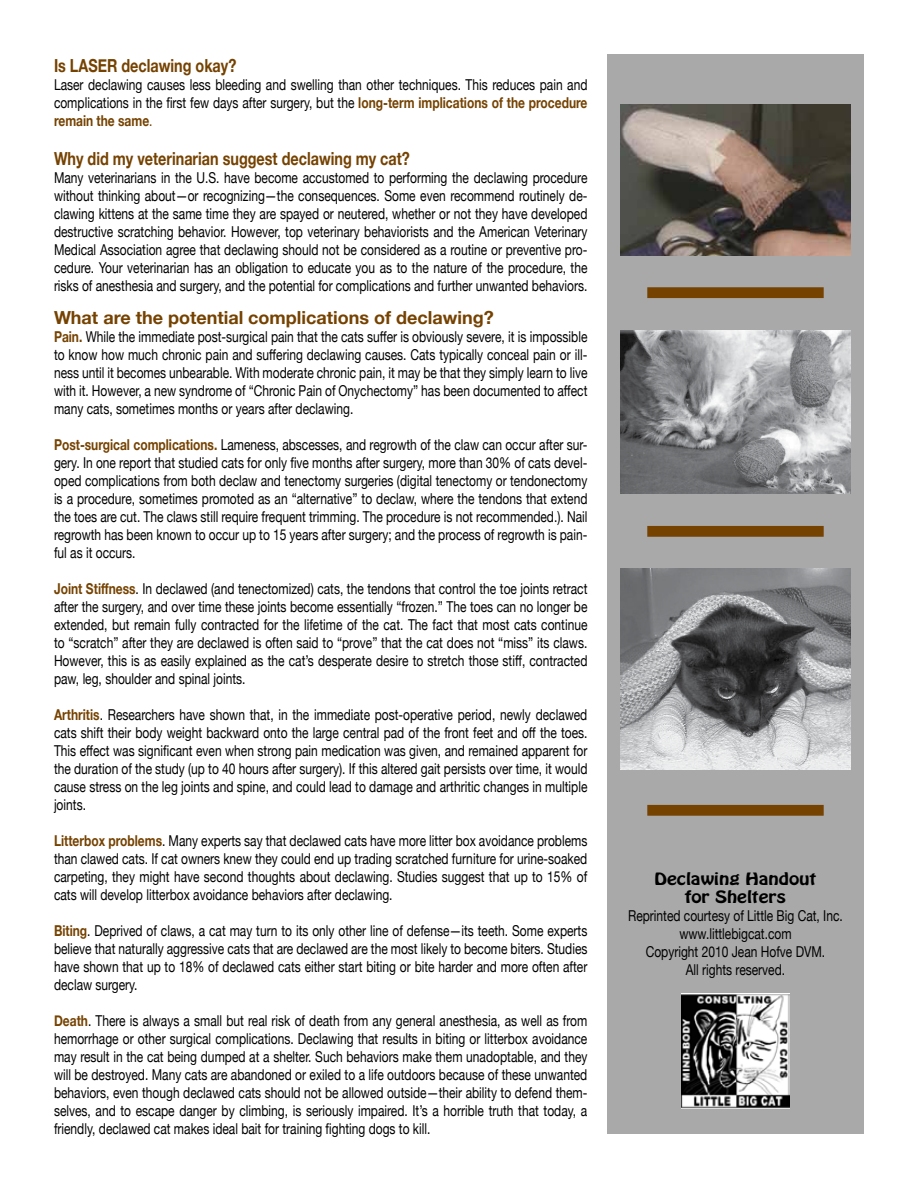
<style>
.page{position:relative;width:918px;height:1188px;background:#fff}
.page>*{position:absolute;margin:0;border:0;box-sizing:border-box;transform-origin:0 0}
.t1{font:700 18px "Helvetica Neue";color:#754200;scale:.8 1}
.t2{font:700 18px "Helvetica Neue";color:#754200}
.t3{font:15px/18px "Helvetica Neue";color:#000;text-align:justify;scale:.8 1}
.t4{font:15px/18px "Hobo Std";color:#000;text-align:center;scale:1.25 1}
.s1{font-weight:700;color:#754200}
.s2{color:#754200}
</style>
<div class="page">
<div style="left:608px;top:55px;width:255px;height:1078px;background:#a9a9a9"></div>
<img style="left:620px;top:569px;width:231px;height:200px">
<img style="left:620px;top:105px;width:230px;height:150px">
<img style="left:681px;top:994px;width:109px;height:115px">
<img style="left:620px;top:330px;width:231px;height:164px">
<div style="left:647px;top:287px;width:177px;height:11px;background:#754200;border:2px solid #754200"></div>
<div style="left:647px;top:526px;width:177px;height:11px;background:#754200;border:2px solid #754200"></div>
<div style="left:647px;top:805px;width:177px;height:11px;background:#754200;border:2px solid #754200"></div>
<p class="t1" style="left:54px;top:49px;width:229px">Is LASER declawing okay?</p>
<p class="t3" style="left:54px;top:74px;width:668px">Laser declawing causes less bleeding and swelling than other techniques. This reduces pain and complications in the first few days after surgery, but the <span class="s1">long-term implications of the procedure remain the same</span><span class="s2">.</span></p>
<p class="t1" style="left:54px;top:142px;width:446px">Why did my veterinarian suggest declawing my cat?</p>
<p class="t3" style="left:54px;top:168px;width:668px">Many veterinarians in the U.S. have become accustomed to performing the declawing procedure without thinking about—or recognizing—the consequences. Some even recommend routinely de&shy;clawing kittens at the same time they are spayed or neutered, whether or not they have developed destructive scratching behavior. However, top veterinary behaviorists and the American Veterinary Medical Association agree that declawing should not be considered as a routine or preventive pro&shy;cedure. Your veterinarian has an obligation to educate you as to the nature of the procedure, the risks of anesthesia and surgery, and the potential for complications and further unwanted behaviors.</p>
<p class="t2" style="left:54px;top:301px;width:441px">What are the potential complications of declawing?</p>
<p class="t3" style="left:54px;top:326px;width:668px"><span class="s1">Pain.</span> While the immediate post-surgical pain that the cats suffer is obviously severe, it is impossible to know how much chronic pain and suffering declawing causes. Cats typically conceal pain or ill&shy;ness until it becomes unbearable. With moderate chronic pain, it may be that they simply learn to live with it. However, a new syndrome of “Chronic Pain of Onychectomy” has been documented to affect many cats, sometimes months or years after declawing.</p>
<p class="t3" style="left:54px;top:434px;width:668px"><span class="s1">Post-surgical complications.</span> Lameness, abscesses, and regrowth of the claw can occur after sur&shy;gery. In one report that studied cats for only five months after surgery, more than 30% of cats devel&shy;oped complications from both declaw and tenectomy surgeries (digital tenectomy or tendonectomy is a procedure, sometimes promoted as an “alternative” to declaw, where the tendons that extend the toes are cut. The claws still require frequent trimming. The procedure is not recommended.). Nail regrowth has been known to occur up to 15 years after surgery; and the process of regrowth is pain&shy;ful as it occurs.</p>
<p class="t3" style="left:54px;top:578px;width:668px"><span class="s1">Joint Stiffness</span>. In declawed (and tenectomized) cats, the tendons that control the toe joints retract after the surgery, and over time these joints become essentially “frozen.” The toes can no longer be extended, but remain fully contracted for the lifetime of the cat. The fact that most cats continue to “scratch” after they are declawed is often said to “prove” that the cat does not “miss” its claws.<br>However, this is as easily explained as the cat’s desperate desire to stretch those stiff, contracted paw, leg, shoulder and spinal joints.</p>
<p class="t3" style="left:54px;top:704px;width:668px"><span class="s1">Arthritis</span>. Researchers have shown that, in the immediate post-operative period, newly declawed cats shift their body weight backward onto the large central pad of the front feet and off the toes.<br>This effect was significant even when strong pain medication was given, and remained apparent for the duration of the study (up to 40 hours after surgery). If this altered gait persists over time, it would cause stress on the leg joints and spine, and could lead to damage and arthritic changes in multiple joints.</p>
<p class="t3" style="left:54px;top:830px;width:668px"><span class="s1">Litterbox problems</span>. Many experts say that declawed cats have more litter box avoidance problems than clawed cats. If cat owners knew they could end up trading scratched furniture for urine-soaked carpeting, they might have second thoughts about declawing. Studies suggest that up to 15% of cats will develop litterbox avoidance behaviors after declawing.</p>
<p class="t3" style="left:54px;top:920px;width:668px"><span class="s1">Biting</span>. Deprived of claws, a cat may turn to its only other line of defense—its teeth. Some experts believe that naturally aggressive cats that are declawed are the most likely to become biters. Studies have shown that up to 18% of declawed cats either start biting or bite harder and more often after declaw surgery.</p>
<p class="t3" style="left:54px;top:1010px;width:668px"><span class="s1">Death</span>. There is always a small but real risk of death from any general anesthesia, as well as from hemorrhage or other surgical complications. Declawing that results in biting or litterbox avoidance may result in the cat being dumped at a shelter. Such behaviors make them unadoptable, and they will be destroyed. Many cats are abandoned or exiled to a life outdoors because of these unwanted behaviors, even though declawed cats should not be allowed outside—their ability to defend them&shy;selves, and to escape danger by climbing, is seriously impaired. It’s a horrible truth that today, a friendly, declawed cat makes ideal bait for training fighting dogs to kill.</p>
<p class="t4" style="left:655px;top:870px;width:131px">Declawing Handout for Shelters</p>
<p class="t3" style="left:628px;top:905px;width:270px;text-align:center">Reprinted courtesy of Little Big Cat, Inc. www.littlebigcat.com<br>Copyright 2010 Jean Hofve DVM.<br>All rights reserved.</p>
</div>
